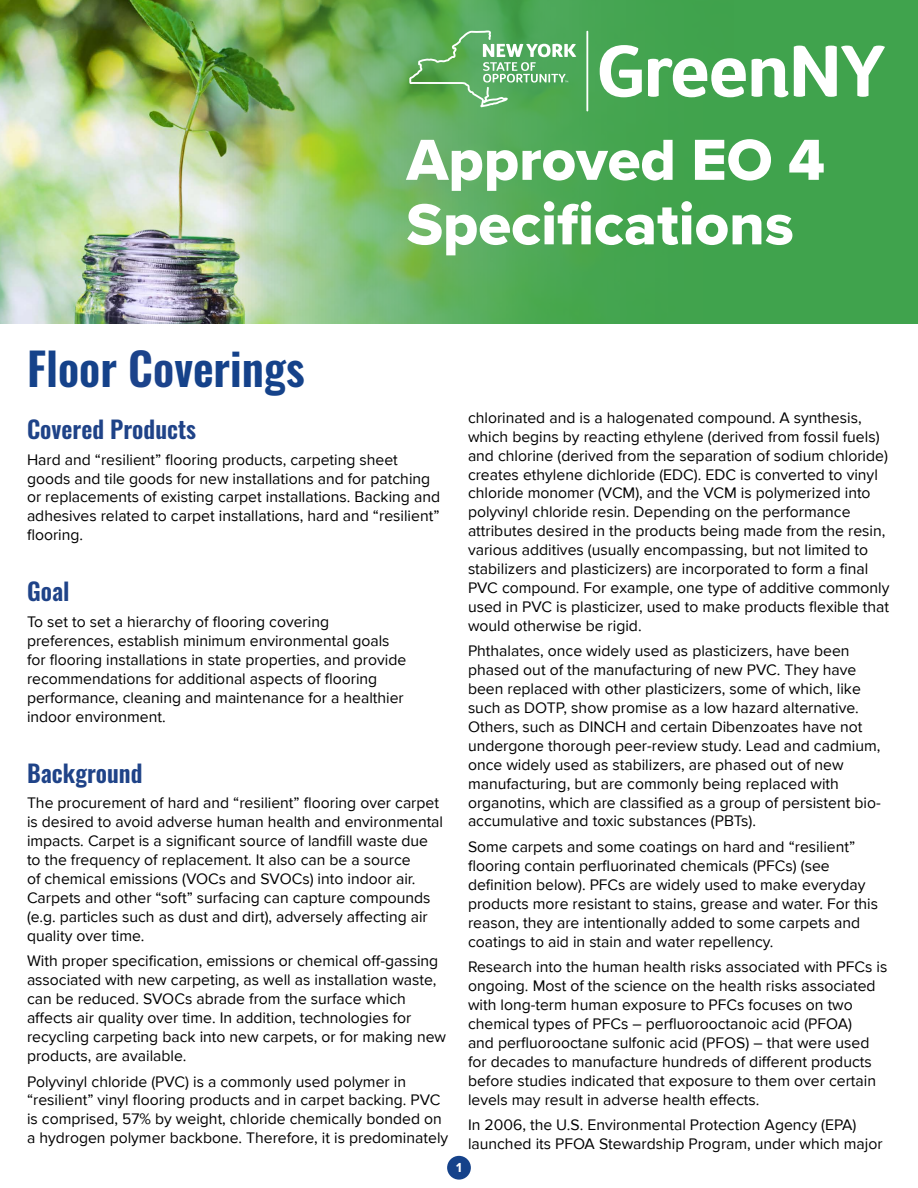
<style>
.page{position:relative;width:918px;height:1188px;background:#fff}
.page>*{position:absolute;margin:0;border:0;box-sizing:border-box;transform-origin:0 0}
.t1{font:60px/64.5px "Proxima Nova Extrabld";color:#fff}
.t2{font:600 45px "Oswald";color:#15428a}
.t3{font:600 24px "Oswald";color:#1f4388}
.t4{font:15.75px/18.9px "Proxima Nova";color:#000}
.t5{font:700 13.5px "Proxima Nova";color:#fff}
.s1{color:#1c438b}
</style>
<div class="page">
<div style="left:447px;top:1156px;width:24px;height:24px;background:#15428a;border-radius:50%"></div>
<div style="left:0;top:0;width:918px;height:324px;background:#40a34d"></div>
<img style="left:0;top:0;width:752px;height:324px">
<hr style="left:586px;top:31px;width:2px;height:80px;background:#fff">
<svg style="left:409px;top:30px;width:167px;height:77px"></svg>
<svg style="left:600px;top:45px;width:42px;height:52px"></svg>
<svg style="left:648px;top:58px;width:98px;height:39px"></svg>
<svg style="left:752px;top:58px;width:36px;height:39px"></svg>
<svg style="left:794px;top:46px;width:91px;height:51px"></svg>
<h1 class="t1" style="left:407px;top:127px;width:420px">Approved EO 4<br>Specifications</h1>
<p class="t2" style="left:27px;top:346px;width:279px">Floor <span class="s1">Co</span>verings</p>
<p class="t3" style="left:27px;top:417px;width:171px">Covered Products</p>
<p class="t4" style="left:27px;top:450px;width:415px">Hard and “resilient” flooring products, carpeting sheet goods and tile goods for new installations and for patching or replacements of existing carpet installations. Backing and adhesives related to carpet installations, hard and “resilient” flooring.</p>
<p class="t3" style="left:27px;top:579px;width:44px">Goal</p>
<p class="t4" style="left:27px;top:613px;width:381px">To set to set a hierarchy of flooring covering preferences, establish minimum environmental goals for flooring installations in state properties, and provide recommendations for additional aspects of flooring performance, cleaning and maintenance for a healthier indoor environment.</p>
<p class="t3" style="left:27px;top:761px;width:117px">Background</p>
<p class="t4" style="left:27px;top:794px;width:418px">The procurement of hard and “resilient” flooring over carpet is desired to avoid adverse human health and environmental impacts. Carpet is a significant source of landfill waste due to the frequency of replacement. It also can be a source<br>of chemical emissions (VOCs and SVOCs) into indoor air.<br>Carpets and other “soft” surfacing can capture compounds (e.g. particles such as dust and dirt), adversely affecting air quality over time.</p>
<p class="t4" style="left:27px;top:952px;width:421px">With proper specification, emissions or chemical off-gassing associated with new carpeting, as well as installation waste, can be reduced. SVOCs abrade from the surface which affects air quality over time. In addition, technologies for recycling carpeting back into new carpets, or for making new products, are available.</p>
<p class="t4" style="left:27px;top:1072px;width:423px">Polyvinyl chloride (PVC) is a commonly used polymer in “resilient” vinyl flooring products and in carpet backing. PVC is comprised, 57% by weight, chloride chemically bonded on a hydrogen polymer backbone. Therefore, it is predominately</p>
<p class="t4" style="left:468px;top:408px;width:423px">chlorinated and is a halogenated compound. A synthesis, which begins by reacting ethylene (derived from fossil fuels) and chlorine (derived from the separation of sodium chloride) creates ethylene dichloride (EDC). EDC is converted to vinyl chloride monomer (VCM), and the VCM is polymerized into polyvinyl chloride resin. Depending on the performance attributes desired in the products being made from the resin, various additives (usually encompassing, but not limited to stabilizers and plasticizers) are incorporated to form a final PVC compound. For example, one type of additive commonly used in PVC is plasticizer, used to make products flexible that would otherwise be rigid.</p>
<p class="t4" style="left:468px;top:642px;width:414px">Phthalates, once widely used as plasticizers, have been phased out of the manufacturing of new PVC. They have been replaced with other plasticizers, some of which, like such as DOTP, show promise as a low hazard alternative.<br>Others, such as DINCH and certain Dibenzoates have not undergone thorough peer-review study. Lead and cadmium, once widely used as stabilizers, are phased out of new manufacturing, but are commonly being replaced with organotins, which are classified as a group of persistent bio&shy;accumulative and toxic substances (PBTs).</p>
<p class="t4" style="left:468px;top:838px;width:412px">Some carpets and some coatings on hard and “resilient” flooring contain perfluorinated chemicals (PFCs) (see definition below). PFCs are widely used to make everyday products more resistant to stains, grease and water. For this reason, they are intentionally added to some carpets and coatings to aid in stain and water repellency.</p>
<p class="t4" style="left:468px;top:958px;width:421px">Research into the human health risks associated with PFCs is ongoing. Most of the science on the health risks associated with long-term human exposure to PFCs focuses on two chemical types of PFCs – perfluorooctanoic acid (PFOA)<br>and perfluorooctane sulfonic acid (PFOS) – that were used for decades to manufacture hundreds of different products before studies indicated that exposure to them over certain levels may result in adverse health effects.</p>
<p class="t4" style="left:468px;top:1116px;width:416px">In 2006, the U.S. Environmental Protection Agency (EPA) launched its PFOA Stewardship Program, under which major</p>
<p class="t5" style="left:456px;top:1159px;width:7px">1</p>
</div>
